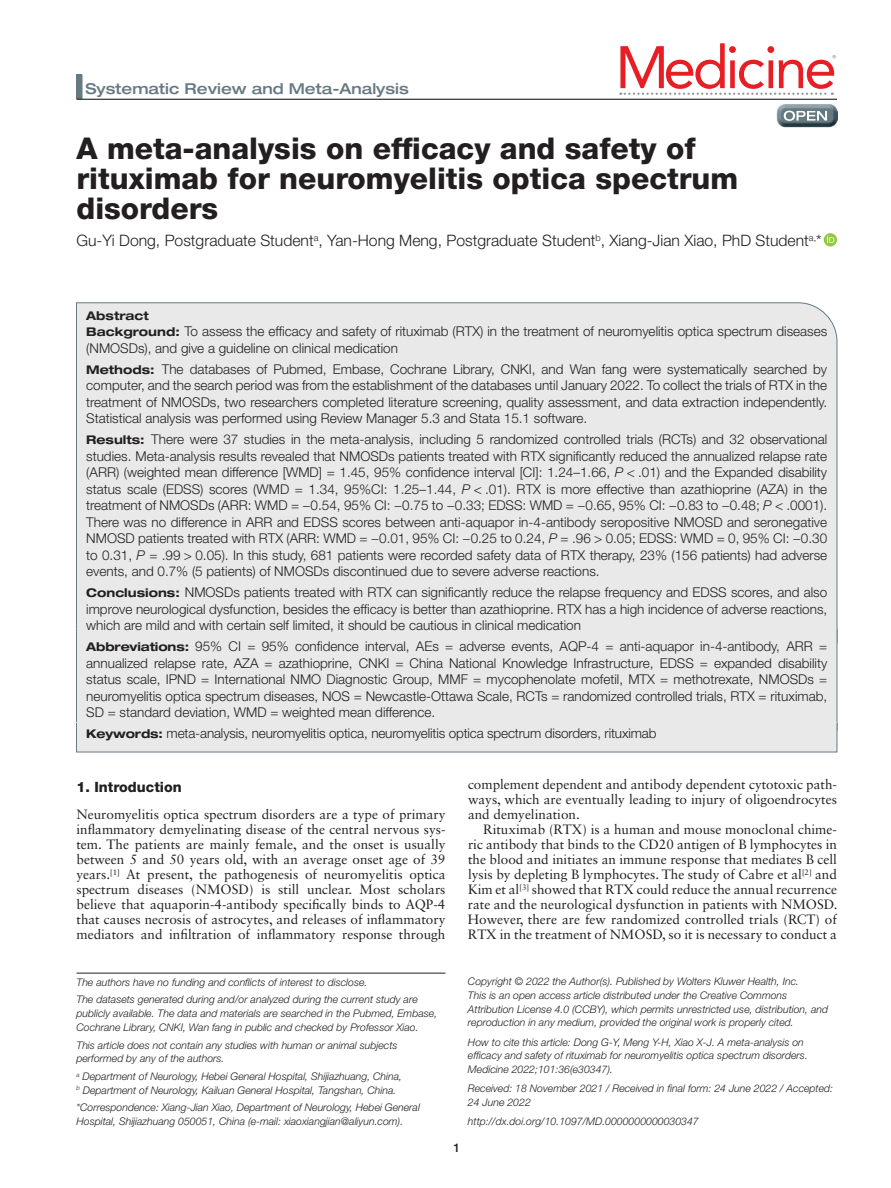
<style>
.page{position:relative;width:891px;height:1188px;background:#fff}
.page>*{position:absolute;margin:0;border:0;box-sizing:border-box;transform-origin:0 0}
.t1{font:59.4px "Avenir";letter-spacing:-.06em;color:#e71e24}
.t2{font:800 30px/30px "Helvetica Neue LT Std";color:#231f20}
.t3{font:300 15.75px "Helvetica Neue LT Std";color:#231f20}
.t4{font:500 expanded 15px "Helvetica Neue LT Std";color:#667981}
.t5{font:800 14.25px "Helvetica Neue LT Std";color:#231f20}
.t6{font:300 13.5px/16.5px "Helvetica Neue LT Std";color:#231f20;text-align:justify}
.t7{font:13.5px/15px "Sabon LT Std";color:#231f20;text-align:justify}
.t8{font:700 expanded 12px "Helvetica Neue LT Std";color:#231f20}
.t9{font:500 12px "Helvetica Neue LT Std";color:#231f20}
.t10{font:italic 300 10.5px/13.5px "Helvetica Neue LT Std";color:#231f20}
.t11{font:500 10.35px "Akzidenz Grotesk BE";color:#909295}
.s1{font-weight:700;font-stretch:expanded;font-size:12px}
.s2{font-style:italic}
</style>
<div class="page">
<div style="left:76px;top:74px;width:6px;height:25px;background:#677981"></div>
<hr style="left:76px;top:99px;width:761px;height:1px;background:#231f20">
<img style="left:776px;top:104px;width:61px;height:24px">
<svg style="left:784px;top:111px;width:43px;height:10px"></svg>
<svg style="left:620px;top:93px;width:213px;height:2px"></svg>
<div style="left:76px;top:302px;width:762px;height:342px;background:#e9e9e9"></div>
<div style="left:76px;top:628px;width:761px;height:104px;background:#e9e9e9"></div>
<div style="left:76px;top:723px;width:761px;height:29px;background:#e9e9e9"></div>
<div style="left:824px;top:233px;width:13px;height:13px;background:#93c73e;border-radius:50%"></div>
<svg style="left:827px;top:236px;width:8px;height:7px"></svg>
<hr style="left:76px;top:973px;width:370px;height:1px;background:#231f20">
<p class="t4" style="left:86px;top:80px;width:325px">Systematic Review and Meta-Analysis</p>
<h1 class="t1" style="left:615px;top:33px;width:223px">Medicine</h1>
<p class="t11" style="left:832px;top:52px;width:6px">®</p>
<h2 class="t2" style="left:76px;top:134px;width:663px">A meta-analysis on efficacy and safety of rituximab for neuromyelitis optica spectrum disorders</h2>
<p class="t3" style="left:76px;top:231px;width:747px">Gu-Yi Dong, Postgraduate Student<sup>a</sup>, Yan-Hong Meng, Postgraduate Student<sup>b</sup>, Xiang-Jian Xiao, PhD Student<sup>a,</sup>*</p>
<p class="t8" style="left:86px;top:308px;width:64px">Abstract</p>
<p class="t6" style="left:86px;top:323px;width:743px"><span class="s1">Background:</span> To assess the efficacy and safety of rituximab (RTX) in the treatment of neuromyelitis optica spectrum diseases (NMOSDs), and give a guideline on clinical medication</p>
<p class="t6" style="left:86px;top:361px;width:743px"><span class="s1">Methods:</span> The databases of Pubmed, Embase, Cochrane Library, CNKI, and Wan fang were systematically searched by computer, and the search period was from the establishment of the databases until January 2022. To collect the trials of RTX in the treatment of NMOSDs, two researchers completed literature screening, quality assessment, and data extraction independently.<br>Statistical analysis was performed using Review Manager 5.3 and Stata 15.1 software.</p>
<p class="t6" style="left:86px;top:431px;width:743px"><span class="s1">Results:</span> There were 37 studies in the meta-analysis, including 5 randomized controlled trials (RCTs) and 32 observational studies. Meta-analysis results revealed that NMOSDs patients treated with RTX significantly reduced the annualized relapse rate (ARR) (weighted mean difference [WMD] = 1.45, 95% confidence interval [CI]: 1.24–1.66, <span class="s2">P</span> &lt; .01) and the Expanded disability status scale (EDSS) scores (WMD = 1.34, 95%CI: 1.25–1.44, <span class="s2">P</span> &lt; .01). RTX is more effective than azathioprine (AZA) in the treatment of NMOSDs (ARR: WMD = −0.54, 95% CI: −0.75 to −0.33; EDSS: WMD = −0.65, 95% CI: −0.83 to −0.48; <span class="s2">P</span> &lt; .0001).<br>There was no difference in ARR and EDSS scores between anti-aquapor in-4-antibody seropositive NMOSD and seronegative NMOSD patients treated with RTX (ARR: WMD = −0.01, 95% CI: −0.25 to 0.24, <span class="s2">P</span> = .96 &gt; 0.05; EDSS: WMD = 0, 95% CI: −0.30 to 0.31, <span class="s2">P</span> = .99 &gt; 0.05). In this study, 681 patients were recorded safety data of RTX therapy, 23% (156 patients) had adverse events, and 0.7% (5 patients) of NMOSDs discontinued due to severe adverse reactions.</p>
<p class="t6" style="left:86px;top:584px;width:743px"><span class="s1">Conclusions:</span> NMOSDs patients treated with RTX can significantly reduce the relapse frequency and EDSS scores, and also improve neurological dysfunction, besides the efficacy is better than azathioprine. RTX has a high incidence of adverse reactions, which are mild and with certain self limited, it should be cautious in clinical medication</p>
<p class="t6" style="left:86px;top:638px;width:743px"><span class="s1">Abbreviations:</span> 95% CI = 95% confidence interval, AEs = adverse events, AQP-4 = anti-aquapor in-4-antibody, ARR = annualized relapse rate, AZA = azathioprine, CNKI = China National Knowledge Infrastructure, EDSS = expanded disability status scale, IPND = International NMO Diagnostic Group, MMF = mycophenolate mofetil, MTX = methotrexate, NMOSDs = neuromyelitis optica spectrum diseases, NOS = Newcastle-Ottawa Scale, RCTs = randomized controlled trials, RTX = rituximab, SD = standard deviation, WMD = weighted mean difference.</p>
<p class="t6" style="left:86px;top:725px;width:572px"><span class="s1">Keywords:</span> meta-analysis, neuromyelitis optica, neuromyelitis optica spectrum disorders, rituximab</p>
<p class="t5" style="left:76px;top:779px;width:107px">1. Introduction</p>
<p class="t7" style="left:76px;top:807px;width:371px">Neuromyelitis optica spectrum disorders are a type of primary inflammatory demyelinating disease of the central nervous sys&shy;tem. The patients are mainly female, and the onset is usually between 5 and 50 years old, with an average onset age of 39 years.<sup>[1]</sup> At present, the pathogenesis of neuromyelitis optica spectrum diseases (NMOSD) is still unclear. Most scholars believe that aquaporin-4-antibody specifically binds to AQP-4 that causes necrosis of astrocytes, and releases of inflammatory mediators and infiltration of inflammatory response through</p>
<p class="t7" style="left:468px;top:777px;width:371px">complement dependent and antibody dependent cytotoxic path&shy;ways, which are eventually leading to injury of oligoendrocytes and demyelination.</p>
<p class="t7" style="left:468px;top:822px;width:371px;text-indent:15px">Rituximab (RTX) is a human and mouse monoclonal chime&shy;ric antibody that binds to the CD20 antigen of B lymphocytes in the blood and initiates an immune response that mediates B cell lysis by depleting B lymphocytes. The study of Cabre et al<sup>[2]</sup> and Kim et al<sup>[3]</sup> showed that RTX could reduce the annual recurrence rate and the neurological dysfunction in patients with NMOSD.<br>However, there are few randomized controlled trials (RCT) of RTX in the treatment of NMOSD, so it is necessary to conduct a</p>
<p class="t10" style="left:76px;top:973px;width:343px;line-height:18px">The authors have no funding and conflicts of interest to disclose.<br>The datasets generated during and/or analyzed during the current study are</p>
<p class="t10" style="left:76px;top:1006px;width:362px">publicly available. The data and materials are searched in the Pubmed, Embase,<br>Cochrane Library, CNKI, Wan fang in public and checked by Professor Xiao.</p>
<p class="t10" style="left:76px;top:1038px;width:323px">This article does not contain any studies with human or animal subjects performed by any of the authors.</p>
<p class="t10" style="left:76px;top:1069px;width:327px"><sup>a</sup> Department of Neurology, Hebei General Hospital, Shijiazhuang, China, <sup>b</sup> Department of Neurology, Kailuan General Hospital, Tangshan, China.</p>
<p class="t10" style="left:76px;top:1101px;width:345px">*Correspondence: Xiang-Jian Xiao, Department of Neurology, Hebei General<br>Hospital, Shijiazhuang 050051, China (e-mail: xiaoxiangjian@aliyun.com).</p>
<p class="t9" style="left:453px;top:1140px;width:8px">1</p>
<p class="t10" style="left:468px;top:975px;width:362px">Copyright © 2022 the Author(s). Published by Wolters Kluwer Health, Inc.<br>This is an open access article distributed under the Creative Commons Attribution License 4.0 (CCBY), which permits unrestricted use, distribution, and reproduction in any medium, provided the original work is properly cited.</p>
<p class="t10" style="left:468px;top:1035px;width:341px">How to cite this article: Dong G-Y, Meng Y-H, Xiao X-J. A meta-analysis on efficacy and safety of rituximab for neuromyelitis optica spectrum disorders.<br>Medicine 2022;101:36(e30347).</p>
<p class="t10" style="left:468px;top:1081px;width:367px">Received: 18 November 2021 / Received in final form: 24 June 2022 / Accepted:<br>24 June 2022</p>
<p class="t10" style="left:468px;top:1114px;width:232px">http://dx.doi.org/10.1097/MD.0000000000030347</p>
</div>
